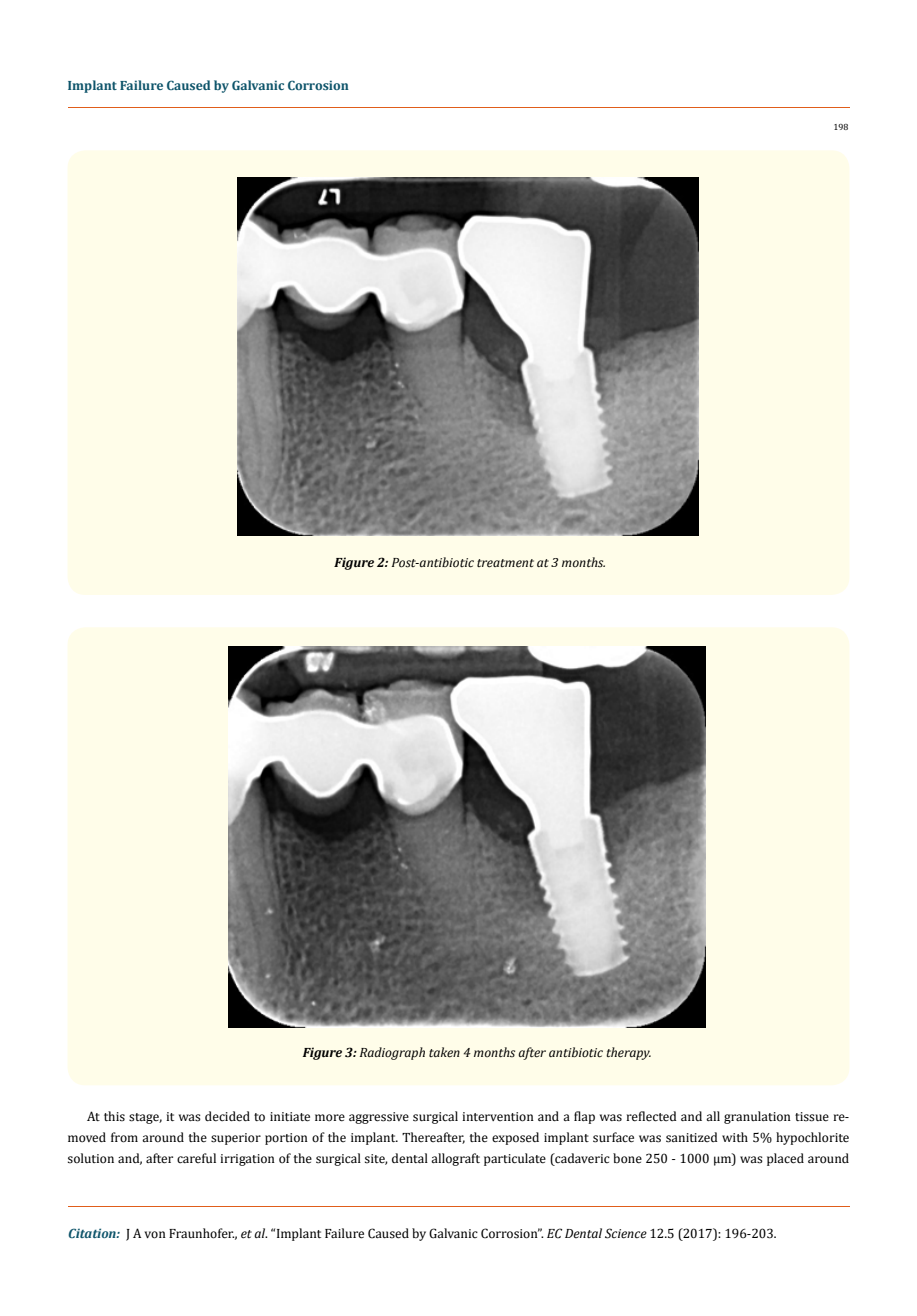
<style>
.page{position:relative;width:917px;height:1316px;background:#fff}
.page>*{position:absolute;margin:0;border:0;box-sizing:border-box;transform-origin:0 0}
.t1{font:13.5px/21px "Cambria";color:#000;text-align:justify}
.t2{font:italic 13.5px "Cambria";color:#000}
.t3{font:700 13.5px "Cambria";color:#0e546a}
.t4{font:9px "Cambria";color:#000}
.s1{font-weight:700}
.s2{font-weight:700;font-style:italic;color:#0e546a}
.s3{font-style:italic}
</style>
<div class="page">
<hr style="left:68px;top:108px;width:781px;height:1px;background:#e05d1a">
<hr style="left:68px;top:1206px;width:781px;height:1px;background:#e05d1a">
<div style="left:68px;top:150px;width:781px;height:445px;background:#fffde9;border-radius:18px"></div>
<img style="left:237px;top:177px;width:461px;height:358px">
<div style="left:68px;top:627px;width:781px;height:458px;background:#fffde9;border-radius:18px"></div>
<img style="left:228px;top:647px;width:477px;height:380px">
<p class="t3" style="left:68px;top:76px;width:283px">Implant Failure Caused by Galvanic Corrosion</p>
<p class="t2" style="left:334px;top:553px;width:273px"><span class="s1">Figure 2:</span> Post-antibiotic treatment at 3 months.</p>
<p class="t4" style="left:833px;top:122px;width:16px">198</p>
<p class="t2" style="left:303px;top:1043px;width:350px"><span class="s1">Figure 3:</span> Radiograph taken 4 months after antibiotic therapy.</p>
<p class="t1" style="left:68px;top:1106px;width:783px;text-indent:19px">At this stage, it was decided to initiate more aggressive surgical intervention and a flap was reflected and all granulation tissue re&shy;moved from around the superior portion of the implant. Thereafter, the exposed implant surface was sanitized with 5% hypochlorite solution and, after careful irrigation of the surgical site, dental allograft particulate (cadaveric bone 250 - 1000 µm) was placed around</p>
<p class="t1" style="left:68px;top:1222px;width:709px"><span class="s2">Citation:</span> J A von Fraunhofer., <span class="s3">et al</span>. “Implant Failure Caused by Galvanic Corrosion”. <span class="s3">EC Dental Science</span> 12.5 (2017): 196-203.</p>
</div>
